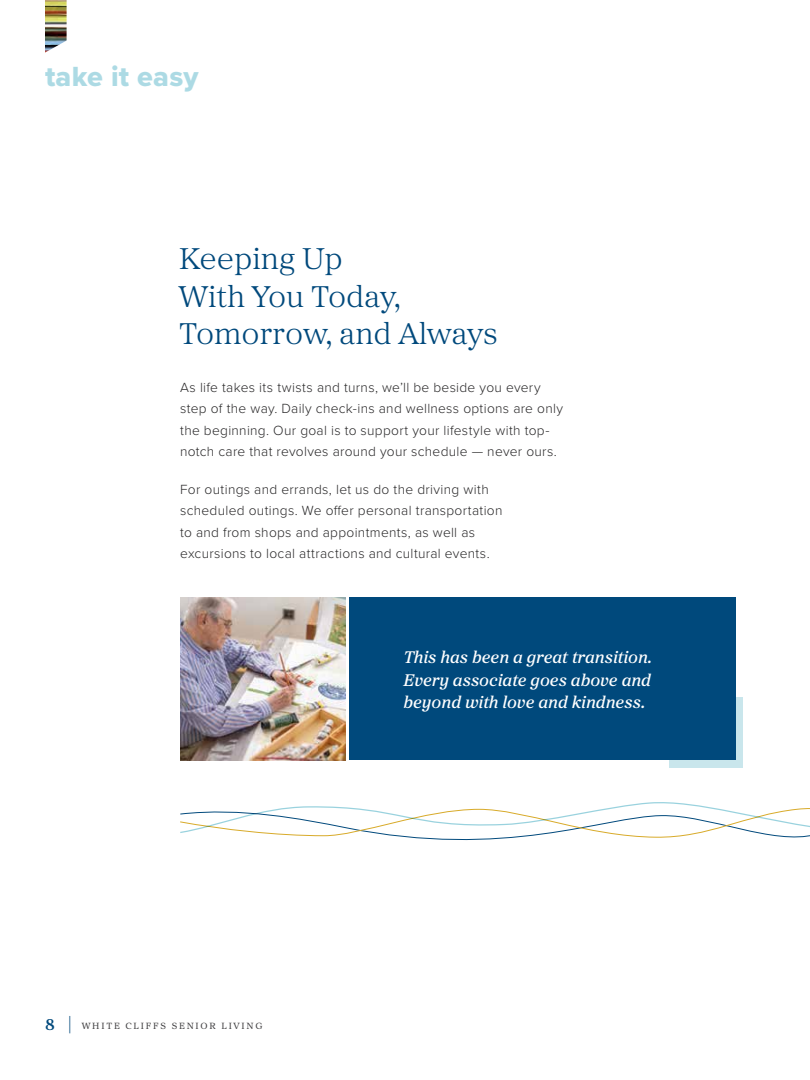
<style>
.page{position:relative;width:810px;height:1080px;background:#fff}
.page>*{position:absolute;margin:0;border:0;box-sizing:border-box;transform-origin:0 0}
.t1{font:300 31.25px/37.5px "Proxima Sera";color:#00497c}
.t2{font:28.75px "Proxima Nova Extrabld";letter-spacing:.01em;color:#99d2de}
.t3{font:italic 500 17.5px/22.5px "Proxima Sera";letter-spacing:-.005em;color:#fff;text-align:justify}
.t4{font:300 13.75px/21.2px "Proxima Nova";letter-spacing:.02em;color:#292829}
.t5{font:9.38px "Proxima Sera";letter-spacing:.19em;color:#414042}
.s1{font-weight:500;font-size:16.25px;color:#00497c}
.s2{font-weight:300;font-size:22.12px;color:#00497c}
</style>
<div class="page">
<svg style="left:180px;top:802px;width:630px;height:39px"></svg>
<div style="left:669px;top:697px;width:73px;height:70px;background:#c9e6ec"></div>
<div style="left:349px;top:597px;width:387px;height:163px;background:#00497c"></div>
<img style="left:180px;top:597px;width:166px;height:163px">
<img style="left:45px;top:0;width:22px;height:53px">
<h2 class="t2" style="left:45px;top:55px;width:155px">take it easy</h2>
<h1 class="t1" style="left:179px;top:238px;width:321px">Keeping Up<br>With You Today,<br>Tomorrow, and Always</h1>
<p class="t4" style="left:180px;top:376px;width:384px">As life takes its twists and turns, we’ll be beside you every step of the way. Daily check-ins and wellness options are only the beginning. Our goal is to support your lifestyle with top&shy;notch care that revolves around your schedule — never ours.</p>
<p class="t4" style="left:180px;top:478px;width:324px">For outings and errands, let us do the driving with scheduled outings. We offer personal transportation to and from shops and appointments, as well as excursions to local attractions and cultural events.</p>
<p class="t5" style="left:45px;top:1018px;width:219px"><span class="s1">8</span> <span class="s2">|</span> WHITE CLIFFS SENIOR LIVING</p>
<p class="t3" style="left:403px;top:645px;width:250px">This has been a great transition.<br>Every associate goes above and beyond with love and kindness.</p>
</div>
